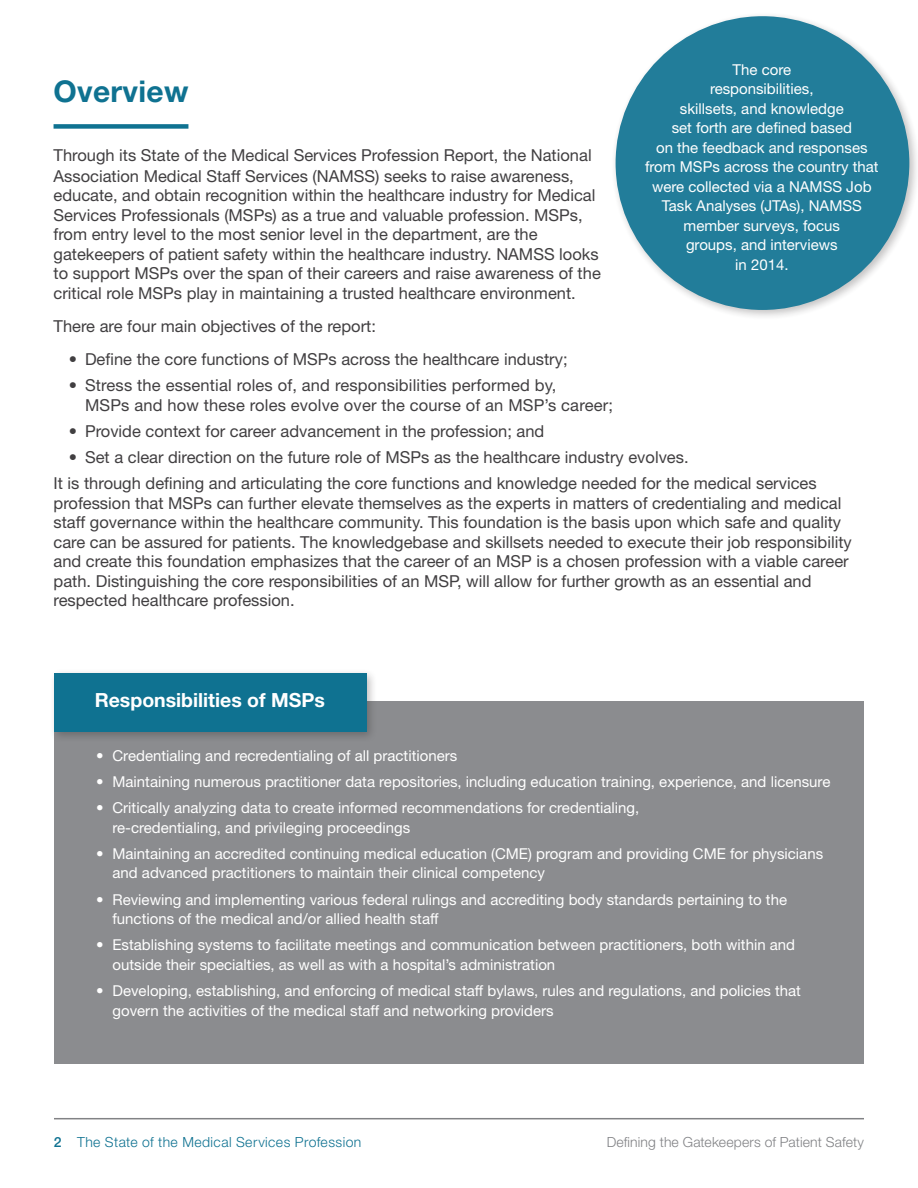
<style>
.page{position:relative;width:918px;height:1188px;background:#fff}
.page>*{position:absolute;margin:0;border:0;box-sizing:border-box;transform-origin:0 0}
.t1{font:700 30px "Helvetica Neue LT Std";letter-spacing:.01em;color:#0f7291}
.Paragraph_Style_2{font:700 19.5px "Helvetica Neue LT Std";color:#fff}
.t2{font:16.5px/19.5px "Helvetica Neue LT Std";color:#413f41}
.t3{font:15px/19.5px "Helvetica Neue LT Std";color:#fff}
.t4{font:300 13.95px "Helvetica Neue LT Std";letter-spacing:.03em;color:#0f7291}
.t5{font:300 13.95px "Helvetica Neue LT Std";letter-spacing:.01em;color:#818285}
.s1{font-weight:500}
</style>
<div class="page">
<hr style="left:54px;top:1118px;width:810px;height:1px;background:#818285">
<div style="left:54px;top:124px;width:134px;height:5px;background:#0f7291"></div>
<div style="left:610px;top:11px;width:308px;height:310px;background:#231f20;opacity:.3"></div>
<div style="left:616px;top:16px;width:293px;height:294px;background:#227d9a;border-radius:50%"></div>
<div style="left:54px;top:701px;width:810px;height:363px;background:#8b8c8f"></div>
<div style="left:49px;top:668px;width:329px;height:75px;background:#231f20;opacity:.3"></div>
<div style="left:54px;top:673px;width:312px;height:59px;background:#0f7291"></div>
<p class="t3" style="left:645px;top:60px;width:235px;text-align:center">The core<br>responsibilities,<br>skillsets, and knowledge<br>set forth are defined based<br>on the feedback and responses from MSPs across the country that were collected via a NAMSS Job<br>Task Analyses (JTAs), NAMSS member surveys, focus<br>groups, and interviews<br>in 2014.</p>
<p class="t1" style="left:54px;top:73px;width:136px">Overview</p>
<p class="t2" style="left:54px;top:144px;width:540px;line-height:21px">Through its State of the Medical Services Profession Report, the National<br>Association Medical Staff Services (NAMSS) seeks to raise awareness,</p>
<p class="t2" style="left:54px;top:186px;width:549px">educate, and obtain recognition within the healthcare industry for Medical Services Professionals (MSPs) as a true and valuable profession. MSPs, from entry level to the most senior level in the department, are the gatekeepers of patient safety within the healthcare industry. NAMSS looks to support MSPs over the span of their careers and raise awareness of the critical role MSPs play in maintaining a trusted healthcare environment.</p>
<p class="t2" style="left:54px;top:316px;width:324px">There are four main objectives of the report:</p>
<p class="t2" style="left:69px;top:349px;width:500px">• Define the core functions of MSPs across the healthcare industry;</p>
<p class="t2" style="left:85px;top:375px;width:529px;text-indent:-16px">• Stress the essential roles of, and responsibilities performed by,<br>MSPs and how these roles evolve over the course of an MSP’s career;</p>
<p class="t2" style="left:69px;top:421px;width:477px">• Provide context for career advancement in the profession; and</p>
<p class="t2" style="left:69px;top:447px;width:621px">• Set a clear direction on the future role of MSPs as the healthcare industry evolves.</p>
<p class="t2" style="left:54px;top:474px;width:800px">It is through defining and articulating the core functions and knowledge needed for the medical services profession that MSPs can further elevate themselves as the experts in matters of credentialing and medical staff governance within the healthcare community. This foundation is the basis upon which safe and quality care can be assured for patients. The knowledgebase and skillsets needed to execute their job responsibility and create this foundation emphasizes that the career of an MSP is a chosen profession with a viable career path. Distinguishing the core responsibilities of an MSP, will allow for further growth as an essential and respected healthcare profession.</p>
<p class="Paragraph_Style_2" style="left:95px;top:688px;width:232px">Responsibilities of MSPs</p>
<p class="t3" style="left:96px;top:745px;width:362px">• Credentialing and recredentialing of all practitioners</p>
<p class="t3" style="left:96px;top:772px;width:736px">• Maintaining numerous practitioner data repositories, including education training, experience, and licensure</p>
<p class="t3" style="left:112px;top:798px;width:528px;text-indent:-16px">• Critically analyzing data to create informed recommendations for credentialing, re-credentialing, and privileging proceedings</p>
<p class="t3" style="left:112px;top:844px;width:712px;text-indent:-16px">• Maintaining an accredited continuing medical education (CME) program and providing CME for physicians and advanced practitioners to maintain their clinical competency</p>
<p class="t3" style="left:112px;top:889px;width:676px;text-indent:-16px">• Reviewing and implementing various federal rulings and accrediting body standards pertaining to the functions of the medical and/or allied health staff</p>
<p class="t3" style="left:112px;top:935px;width:684px;text-indent:-16px">• Establishing systems to facilitate meetings and communication between practitioners, both within and outside their specialties, as well as with a hospital’s administration</p>
<p class="t3" style="left:112px;top:981px;width:690px;text-indent:-16px">• Developing, establishing, and enforcing of medical staff bylaws, rules and regulations, and policies that govern the activities of the medical staff and networking providers</p>
<p class="t4" style="left:54px;top:1134px;width:309px"><span class="s1">2</span> The State of the Medical Services Profession</p>
<p class="t5" style="left:607px;top:1134px;width:259px">Defining the Gatekeepers of Patient Safety</p>
</div>
